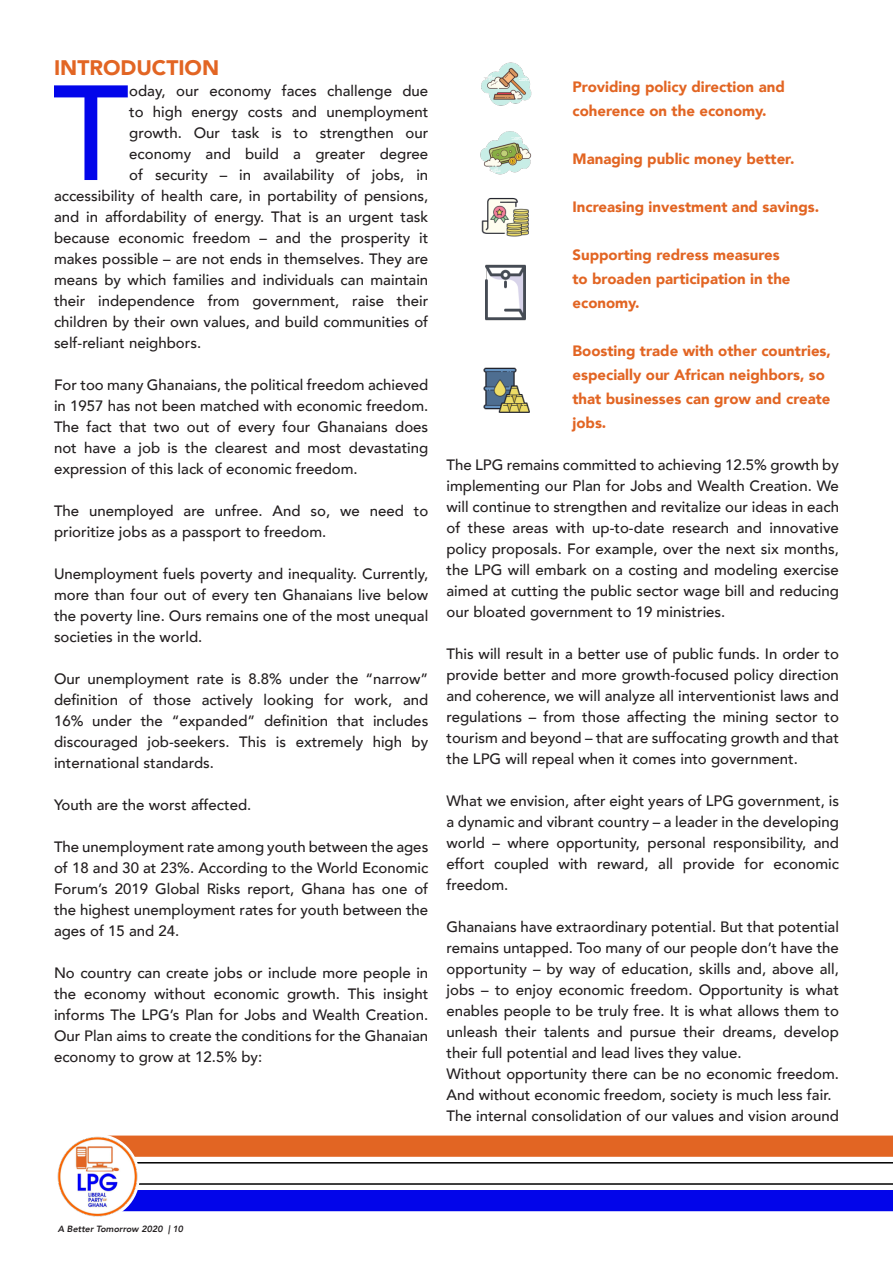
<style>
.page{position:relative;width:893px;height:1263px;background:#fff}
.page>*{position:absolute;margin:0;border:0;box-sizing:border-box;transform-origin:0 0}
.t1{font:500 133.65px "Avenir";color:#0205ea}
.t2{font:900 21px "Avenir";color:#e26523}
.t3{font:500 15px/21px "Avenir";color:#231f20;text-align:justify}
.t4{font:900 15px/24px "Avenir";color:#e26523}
.t5{font:italic 800 9px "Avenir";color:#231f20}
</style>
<div class="page">
<svg style="left:140px;top:1135px;width:753px;height:76px"></svg>
<img style="left:57px;top:1135px;width:83px;height:82px">
<img style="left:483px;top:367px;width:47px;height:46px">
<img style="left:485px;top:264px;width:41px;height:57px">
<img style="left:481px;top:197px;width:48px;height:40px">
<img style="left:481px;top:62px;width:51px;height:44px">
<img style="left:480px;top:131px;width:52px;height:44px">
<p class="t2" style="left:54px;top:50px;width:167px">INTRODUCTION</p>
<p class="t1" style="left:53px;top:18px;width:78px">T</p>
<p class="t3" style="left:129px;top:79px;width:301px">oday, our economy faces challenge due</p>
<p class="t3" style="left:129px;top:100px;width:301px">to high energy costs and unemployment</p>
<p class="t3" style="left:129px;top:121px;width:301px">growth. Our task is to strengthen our</p>
<p class="t3" style="left:129px;top:142px;width:301px">economy and build a greater degree</p>
<p class="t3" style="left:129px;top:163px;width:301px">of security – in availability of jobs, in</p>
<p class="t3" style="left:54px;top:184px;width:376px">accessibility of health care, in portability of pensions,</p>
<p class="t3" style="left:54px;top:205px;width:376px">and in affordability of energy. That is an urgent task</p>
<p class="t3" style="left:54px;top:226px;width:376px">because economic freedom – and the prosperity it</p>
<p class="t3" style="left:54px;top:247px;width:376px">makes possible – are not ends in themselves. They are</p>
<p class="t3" style="left:54px;top:268px;width:376px">means by which families and individuals can maintain</p>
<p class="t3" style="left:54px;top:289px;width:376px">their independence from government, raise their</p>
<p class="t3" style="left:54px;top:310px;width:376px">children by their own values, and build communities of</p>
<p class="t3" style="left:54px;top:331px;width:149px">self-reliant neighbors.</p>
<p class="t3" style="left:54px;top:373px;width:376px">For too many Ghanaians, the political freedom achieved in 1957 has not been matched with economic freedom.<br>The fact that two out of every four Ghanaians does not have a job is the clearest and most devastating expression of this lack of economic freedom.</p>
<p class="t3" style="left:54px;top:499px;width:376px">The unemployed are unfree. And so, we need to prioritize jobs as a passport to freedom.</p>
<p class="t3" style="left:54px;top:562px;width:376px">Unemployment fuels poverty and inequality. Currently, more than four out of every ten Ghanaians live below the poverty line. Ours remains one of the most unequal societies in the world.</p>
<p class="t3" style="left:54px;top:667px;width:376px">Our unemployment rate is 8.8% under the “narrow” definition of those actively looking for work, and 16% under the “expanded” definition that includes discouraged job-seekers. This is extremely high by international standards.</p>
<p class="t3" style="left:54px;top:793px;width:199px">Youth are the worst affected.</p>
<p class="t3" style="left:54px;top:835px;width:376px">The unemployment rate among youth between the ages of 18 and 30 at 23%. According to the World Economic Forum’s 2019 Global Risks report, Ghana has one of the highest unemployment rates for youth between the ages of 15 and 24.</p>
<p class="t3" style="left:54px;top:961px;width:376px">No country can create jobs or include more people in the economy without economic growth. This insight informs The LPG’s Plan for Jobs and Wealth Creation.<br>Our Plan aims to create the conditions for the Ghanaian economy to grow at 12.5% by:</p>
<p class="t4" style="left:572px;top:74px;width:214px">Providing policy direction and coherence on the economy.</p>
<p class="t4" style="left:572px;top:146px;width:223px">Managing public money better.</p>
<p class="t4" style="left:572px;top:194px;width:248px">Increasing investment and savings.</p>
<p class="t4" style="left:572px;top:242px;width:220px">Supporting redress measures to broaden participation in the economy.</p>
<p class="t4" style="left:572px;top:338px;width:260px">Boosting trade with other countries, especially our African neighbors, so that businesses can grow and create jobs.</p>
<p class="t3" style="left:446px;top:454px;width:394px">The LPG remains committed to achieving 12.5% growth by implementing our Plan for Jobs and Wealth Creation. We will continue to strengthen and revitalize our ideas in each of these areas with up-to-date research and innovative policy proposals. For example, over the next six months, the LPG will embark on a costing and modeling exercise aimed at cutting the public sector wage bill and reducing our bloated government to 19 ministries.</p>
<p class="t3" style="left:446px;top:643px;width:394px">This will result in a better use of public funds. In order to provide better and more growth-focused policy direction and coherence, we will analyze all interventionist laws and regulations – from those affecting the mining sector to tourism and beyond – that are suffocating growth and that the LPG will repeal when it comes into government.</p>
<p class="t3" style="left:446px;top:790px;width:394px">What we envision, after eight years of LPG government, is a dynamic and vibrant country – a leader in the developing world – where opportunity, personal responsibility, and effort coupled with reward, all provide for economic freedom.</p>
<p class="t3" style="left:446px;top:916px;width:394px">Ghanaians have extraordinary potential. But that potential remains untapped. Too many of our people don’t have the opportunity – by way of education, skills and, above all, jobs – to enjoy economic freedom. Opportunity is what enables people to be truly free. It is what allows them to unleash their talents and pursue their dreams, develop their full potential and lead lives they value.</p>
<p class="t3" style="left:446px;top:1063px;width:394px">Without opportunity there can be no economic freedom.<br>And without economic freedom, society is much less fair.</p>
<p class="t3" style="left:446px;top:1105px;width:394px">The internal consolidation of our values and vision around</p>
<p class="t5" style="left:58px;top:1223px;width:127px">A Better Tomorrow 2020 | 10</p>
</div>
